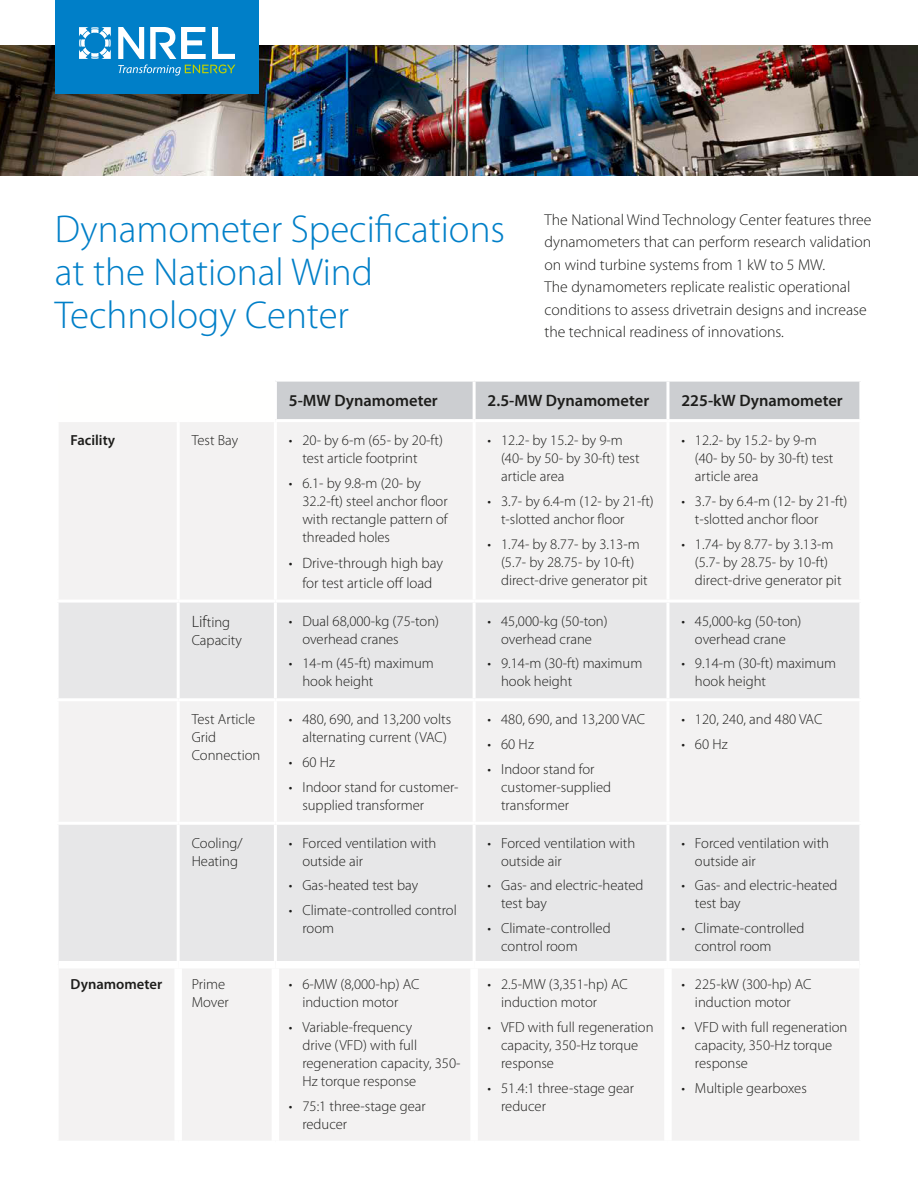
<style>
.page{position:relative;width:918px;height:1188px;background:#fff}
.page>*{position:absolute;margin:0;border:0;box-sizing:border-box;transform-origin:0 0}
.t1{font:300 39px/43.2px "Myriad Pro";color:#007fc8}
.t2{font:600 16.5px "Myriad Pro";color:#1d1d1b}
.body{font:300 15.75px/22.5px "Myriad Pro";color:#1d1d1b}
.t3{font:300 15px/19.5px "Myriad Pro";color:#1d1d1b;text-align:center}
.body-2{font:300 14.7px/18px "Myriad Pro";color:#1d1d1b}
.body-3{font:600 14.7px "Myriad Pro";color:#1d1d1b}
.s1{font-size:16.5px}
</style>
<div class="page">
<img style="left:0;top:45px;width:918px;height:131px">
<div style="left:56px;top:0;width:203px;height:93px;background:#007fc8"></div>
<div style="left:277px;top:382px;width:582px;height:37px;background:#ccced1"></div>
<div style="left:59px;top:422px;width:800px;height:718px;background:#f3f2f2"></div>
<svg style="left:59px;top:603px;width:800px;height:358px;fill:#e7e7e8"></svg>
<hr style="left:473px;top:382px;width:3px;height:37px;background:#fff">
<hr style="left:666px;top:382px;width:3px;height:37px;background:#fff">
<hr style="left:177px;top:422px;width:3px;height:178px;background:#fff">
<hr style="left:274px;top:422px;width:3px;height:178px;background:#fff">
<hr style="left:473px;top:422px;width:3px;height:178px;background:#fff">
<hr style="left:666px;top:422px;width:3px;height:178px;background:#fff">
<hr style="left:56px;top:600px;width:122px;height:3px;background:#fff">
<hr style="left:178px;top:600px;width:97px;height:3px;background:#fff">
<hr style="left:177px;top:603px;width:3px;height:95px;background:#fff">
<hr style="left:275px;top:600px;width:199px;height:3px;background:#fff">
<hr style="left:274px;top:603px;width:3px;height:95px;background:#fff">
<hr style="left:474px;top:600px;width:194px;height:3px;background:#fff">
<hr style="left:473px;top:603px;width:3px;height:95px;background:#fff">
<hr style="left:668px;top:600px;width:194px;height:3px;background:#fff">
<hr style="left:666px;top:603px;width:3px;height:95px;background:#fff">
<hr style="left:56px;top:698px;width:122px;height:3px;background:#fff">
<hr style="left:178px;top:698px;width:97px;height:3px;background:#fff">
<hr style="left:177px;top:701px;width:3px;height:121px;background:#fff">
<hr style="left:275px;top:698px;width:199px;height:3px;background:#fff">
<hr style="left:274px;top:701px;width:3px;height:121px;background:#fff">
<hr style="left:474px;top:698px;width:194px;height:3px;background:#fff">
<hr style="left:473px;top:701px;width:3px;height:121px;background:#fff">
<hr style="left:668px;top:698px;width:194px;height:3px;background:#fff">
<hr style="left:666px;top:701px;width:3px;height:121px;background:#fff">
<hr style="left:56px;top:822px;width:122px;height:3px;background:#fff">
<hr style="left:178px;top:822px;width:97px;height:3px;background:#fff">
<hr style="left:177px;top:825px;width:3px;height:136px;background:#fff">
<hr style="left:275px;top:822px;width:199px;height:3px;background:#fff">
<hr style="left:274px;top:825px;width:3px;height:136px;background:#fff">
<hr style="left:474px;top:822px;width:194px;height:3px;background:#fff">
<hr style="left:473px;top:825px;width:3px;height:136px;background:#fff">
<hr style="left:668px;top:822px;width:194px;height:3px;background:#fff">
<hr style="left:666px;top:825px;width:3px;height:136px;background:#fff">
<div style="left:59px;top:961px;width:119px;height:7px;background:#fff"></div>
<div style="left:178px;top:961px;width:97px;height:7px;background:#fff"></div>
<div style="left:174px;top:968px;width:8px;height:173px;background:#fff"></div>
<div style="left:275px;top:961px;width:199px;height:7px;background:#fff"></div>
<div style="left:272px;top:968px;width:7px;height:173px;background:#fff"></div>
<div style="left:474px;top:961px;width:194px;height:7px;background:#fff"></div>
<div style="left:470px;top:968px;width:8px;height:173px;background:#fff"></div>
<div style="left:668px;top:961px;width:191px;height:7px;background:#fff"></div>
<div style="left:664px;top:968px;width:8px;height:173px;background:#fff"></div>
<svg style="left:79px;top:27px;width:32px;height:32px"></svg>
<svg style="left:118px;top:27px;width:26px;height:32px"></svg>
<svg style="left:150px;top:27px;width:56px;height:32px"></svg>
<svg style="left:212px;top:27px;width:23px;height:32px"></svg>
<svg style="left:118px;top:65px;width:117px;height:11px"></svg>
<h2 class="t1" style="left:55px;top:207px;width:452px">Dynamometer Specifications at the National Wind<br>Technology Center</h2>
<p class="body" style="left:545px;top:208px;width:328px">The National Wind Technology Center features three dynamometers that can perform research validation on wind turbine systems from 1 kW to 5 MW.<br>The dynamometers replicate realistic operational conditions to assess drivetrain designs and increase the technical readiness of innovations.</p>
<p class="t2" style="left:289px;top:390px;width:150px">5-MW Dynamometer</p>
<p class="t2" style="left:488px;top:390px;width:163px">2.5-MW Dynamometer</p>
<p class="t2" style="left:681px;top:390px;width:163px">225-kW Dynamometer</p>
<p class="body-3" style="left:71px;top:431px;width:46px">Facility</p>
<p class="body-2" style="left:192px;top:431px;width:48px">Test Bay</p>
<p class="body-2" style="left:302px;top:431px;width:142px;text-indent:-14px">• 20- by 6-m (65- by 20-ft) test article footprint</p>
<p class="body-2" style="left:302px;top:474px;width:147px;text-indent:-14px">• 6.1- by 9.8-m (20- by<br>32.2-ft) steel anchor floor with rectangle pattern of threaded holes</p>
<p class="t3" style="left:289px;top:553px;width:156px">• Drive-through high bay for test article off load</p>
<p class="body-2" style="left:192px;top:613px;width:52px"><span class="s1">Lif</span>ting<br>Capacity</p>
<p class="body-2" style="left:302px;top:612px;width:138px;text-indent:-14px">• Dual 68,000-kg (75-ton) overhead cranes</p>
<p class="body-2" style="left:302px;top:654px;width:133px;text-indent:-14px">• 14-m (45-ft) maximum hook height</p>
<p class="body-2" style="left:192px;top:710px;width:70px">Test Article<br>Grid<br>Connection</p>
<p class="body-2" style="left:289px;top:710px;width:164px;text-align:right">• 480, 690, and 13,200 volts alternating current (VAC)</p>
<p class="body-2" style="left:289px;top:753px;width:48px">• 60 Hz</p>
<p class="body-2" style="left:302px;top:778px;width:158px;text-indent:-14px">• Indoor stand for customer&shy;supplied transformer</p>
<p class="body-2" style="left:192px;top:834px;width:52px">Cooling/<br>Heating</p>
<p class="body-2" style="left:302px;top:834px;width:136px;text-indent:-14px">• Forced ventilation with outside air</p>
<p class="body-2" style="left:289px;top:876px;width:131px">• Gas-heated test bay</p>
<p class="body-2" style="left:302px;top:901px;width:156px;text-indent:-14px">• Climate-controlled control room</p>
<p class="body-3" style="left:71px;top:975px;width:93px">Dynamometer</p>
<p class="body-2" style="left:192px;top:975px;width:39px">Prime<br>Mover</p>
<p class="body-2" style="left:289px;top:975px;width:132px;text-align:center">• 6-MW (8,000-hp) AC induction motor</p>
<p class="body-2" style="left:302px;top:1018px;width:160px;text-indent:-14px">• Variable-frequency<br>drive (VFD) with full regeneration capacity, 350-<br>Hz torque response</p>
<p class="body-2" style="left:302px;top:1097px;width:125px;text-indent:-14px">• 75:1 three-stage gear reducer</p>
<p class="body-2" style="left:501px;top:431px;width:140px;text-indent:-14px">• 12.2- by 15.2- by 9-m (40- by 50- by 30-ft) test article area</p>
<p class="body-2" style="left:501px;top:492px;width:154px;text-indent:-14px">• 3.7- by 6.4-m (12- by 21-ft) t-slotted anchor floor</p>
<p class="body-2" style="left:501px;top:535px;width:148px;text-indent:-14px">• 1.74- by 8.77- by 3.13-m (5.7- by 28.75- by 10-ft) direct-drive generator pit</p>
<p class="body-2" style="left:488px;top:612px;width:122px;text-align:center">• 45,000-kg (50-ton) overhead crane</p>
<p class="body-2" style="left:501px;top:654px;width:143px;text-indent:-14px">• 9.14-m (30-ft) maximum hook height</p>
<p class="body-2" style="left:488px;top:710px;width:159px">• 480, 690, and 13,200 VAC</p>
<p class="body-2" style="left:488px;top:735px;width:48px">• 60 Hz</p>
<p class="body-2" style="left:501px;top:760px;width:112px;text-indent:-14px">• Indoor stand for customer-supplied transformer</p>
<p class="body-2" style="left:501px;top:834px;width:136px;text-indent:-14px">• Forced ventilation with outside air</p>
<p class="body-2" style="left:501px;top:876px;width:144px;text-indent:-14px">• Gas- and electric-heated test bay</p>
<p class="body-2" style="left:501px;top:919px;width:111px;text-indent:-14px">• Climate-controlled control room</p>
<p class="body-2" style="left:501px;top:975px;width:128px;text-indent:-14px">• 2.5-MW (3,351-hp) AC induction motor</p>
<p class="body-2" style="left:501px;top:1018px;width:154px;text-indent:-14px">• VFD with full regeneration capacity, 350-Hz torque response</p>
<p class="body-2" style="left:501px;top:1079px;width:135px;text-indent:-14px">• 51.4:1 three-stage gear reducer</p>
<p class="body-2" style="left:695px;top:431px;width:140px;text-indent:-14px">• 12.2- by 15.2- by 9-m (40- by 50- by 30-ft) test article area</p>
<p class="body-2" style="left:695px;top:492px;width:154px;text-indent:-14px">• 3.7- by 6.4-m (12- by 21-ft) t-slotted anchor floor</p>
<p class="body-2" style="left:695px;top:535px;width:148px;text-indent:-14px">• 1.74- by 8.77- by 3.13-m (5.7- by 28.75- by 10-ft) direct-drive generator pit</p>
<p class="body-2" style="left:681px;top:612px;width:122px;text-align:center">• 45,000-kg (50-ton) overhead crane</p>
<p class="body-2" style="left:695px;top:654px;width:143px;text-indent:-14px">• 9.14-m (30-ft) maximum hook height</p>
<p class="body-2" style="left:681px;top:710px;width:142px">• 120, 240, and 480 VAC</p>
<p class="body-2" style="left:681px;top:735px;width:48px">• 60 Hz</p>
<p class="body-2" style="left:695px;top:834px;width:136px;text-indent:-14px">• Forced ventilation with outside air</p>
<p class="body-2" style="left:695px;top:876px;width:144px;text-indent:-14px">• Gas- and electric-heated test bay</p>
<p class="body-2" style="left:695px;top:919px;width:111px;text-indent:-14px">• Climate-controlled control room</p>
<p class="body-2" style="left:681px;top:975px;width:132px;text-align:center">• 225-kW (300-hp) AC induction motor</p>
<p class="body-2" style="left:695px;top:1018px;width:154px;text-indent:-14px">• VFD with full regeneration capacity, 350-Hz torque response</p>
<p class="body-2" style="left:681px;top:1079px;width:127px">• Multiple gearboxes</p>
</div>
